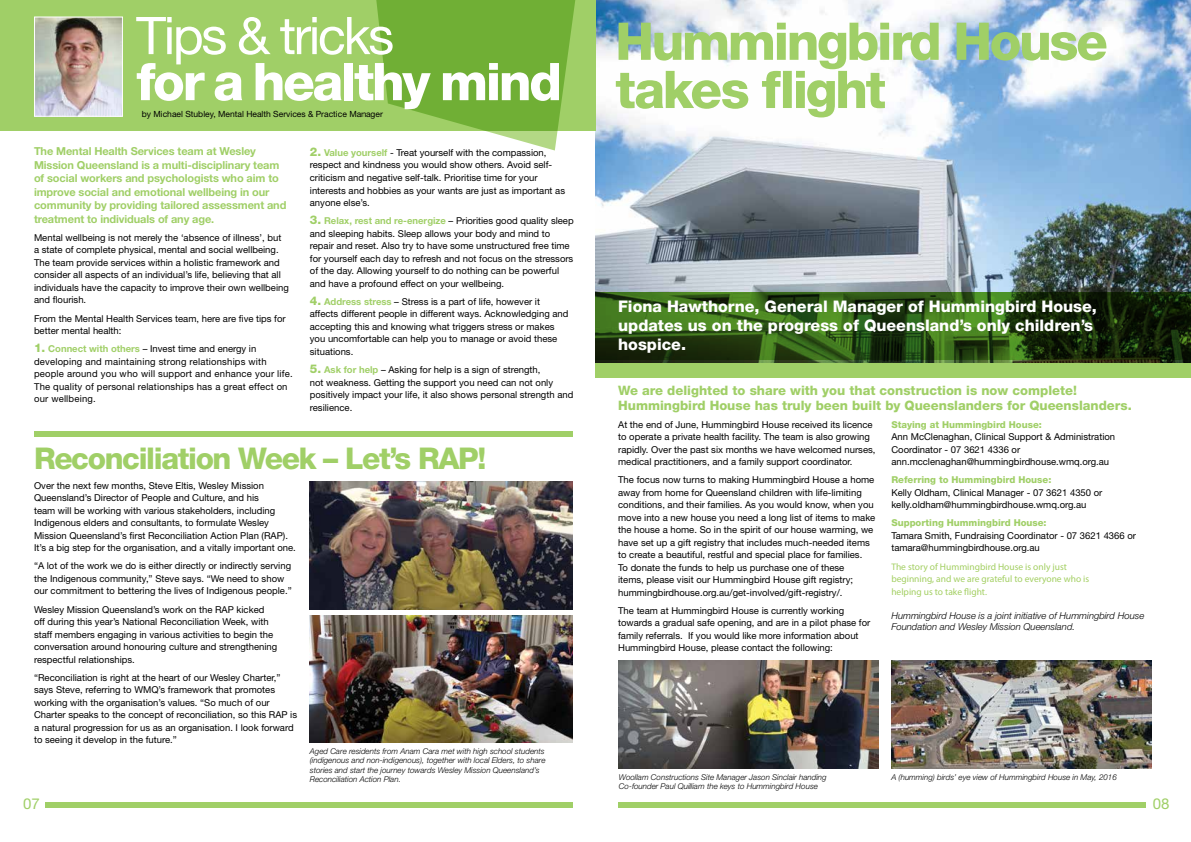
<style>
.page{position:relative;width:1191px;height:842px;background:#fff}
.page>*{position:absolute;margin:0;border:0;box-sizing:border-box;transform-origin:0 0}
.t1{font:800 52px/48.2px "Helvetica Neue LT Std";letter-spacing:-.045em;color:#a0cf67}
.t2{font:800 52px "Helvetica Neue LT Std";letter-spacing:-.045em;color:#fff}
.t3{font:52px "Helvetica Neue LT Std";letter-spacing:-.045em;color:#fff}
.t4{font:800 30px "Helvetica Neue LT Std";letter-spacing:-.045em;color:#a0cf67}
.t5{font:800 16px/19px "Helvetica Neue LT Std";color:#fff}
.t6{font:15px "Helvetica Neue LT Std";color:#a0cf67}
.t7{font:800 13px/15px "Helvetica Neue LT Std";color:#a0cf67}
.t8{font:700 11px/13.5px "Helvetica Neue LT Std";letter-spacing:-.01em;color:#a0cf67}
.t9{font:9.5px/12.5px "Helvetica Neue LT Std";color:#000}
.t10{font:9.5px/12.5px "Helvetica Neue LT Std";letter-spacing:.02em;color:#000}
.t11{font:9.5px/12.5px "Myriad Pro";color:#a3cf62}
.t12{font:italic 300 9.5px/11px "Helvetica Neue LT Std";color:#000}
.t13{font:800 9.5px "Helvetica Neue LT Std";color:#a0cf67}
.t14{font:8.5px "Helvetica Neue LT Std";color:#000}
.t15{font:italic 300 8px/9.2px "Helvetica Neue LT Std";color:#000}
.s1{font-weight:800;font-size:12px;color:#a0cf67}
.s2{font-weight:700;color:#a0cf67}
</style>
<div class="page">
<img style="left:595px;top:0;width:596px;height:292px">
<svg style="left:595px;top:359px;width:596px;height:18px;background:#87af56"></svg>
<div style="left:0;top:0;width:595px;height:130px;background:#a0cf67"></div>
<img style="left:310px;top:615px;width:263px;height:128px">
<img style="left:310px;top:482px;width:263px;height:127px">
<div style="left:34px;top:431px;width:539px;height:6px;background:#a0cf67"></div>
<svg style="left:364px;top:0;width:233px;height:150px"></svg>
<svg style="left:595px;top:292px;width:596px;height:67px;background:#294b13"></svg>
<img style="left:618px;top:660px;width:260px;height:108px">
<img style="left:891px;top:660px;width:260px;height:108px">
<img style="left:36px;top:19px;width:85px;height:96px">
<div style="left:34px;top:17px;width:89px;height:100px;border:1px solid #fff"></div>
<div style="left:45px;top:802px;width:528px;height:6px;background:#a0cf67"></div>
<div style="left:618px;top:802px;width:527px;height:6px;background:#a0cf67"></div>
<h1 class="t3" style="left:136px;top:5px;width:259px">Tips &amp; tricks</h1>
<h1 class="t2" style="left:136px;top:51px;width:427px">for a healthy mind</h1>
<p class="t14" style="left:142px;top:109px;width:243px">by Michael Stubley, Mental Health Services &amp; Practice Manager</p>
<p class="t8" style="left:34px;top:144px;width:254px">The Mental Health Services team at Wesley Mission Queensland is a multi-disciplinary team of social workers and psychologists who aim to improve social and emotional wellbeing in our community by providing tailored assessment and treatment to individuals of any age.</p>
<p class="t9" style="left:34px;top:231px;width:256px">Mental wellbeing is not merely the ‘absence of illness’, but<br>a state of complete physical, mental and social wellbeing.<br>The team provide services within a holistic framework and consider all aspects of an individual’s life, believing that all individuals have the capacity to improve their own wellbeing and flourish.</p>
<p class="t9" style="left:34px;top:312px;width:253px">From the Mental Health Services team, here are five tips for better mental health:</p>
<p class="t10" style="left:34px;top:343px;width:260px"><span class="s1">1.</span> <span class="s2">Connect with others</span> – Invest time and energy in developing and maintaining strong relationships with people around you who will support and enhance your life.<br>The quality of personal relationships has a great effect on our wellbeing.</p>
<p class="t9" style="left:310px;top:146px;width:257px"><span class="s1">2.</span> <span class="s2">Value yourself</span> - Treat yourself with the compassion, respect and kindness you would show others. Avoid self&shy;criticism and negative self-talk. Prioritise time for your interests and hobbies as your wants are just as important as anyone else’s.</p>
<p class="t9" style="left:310px;top:214px;width:265px"><span class="s1">3.</span> <span class="s2">Relax, rest and re-energize</span> – Priorities good quality sleep and sleeping habits. Sleep allows your body and mind to repair and reset. Also try to have some unstructured free time for yourself each day to refresh and not focus on the stressors of the day. Allowing yourself to do nothing can be powerful and have a profound effect on your wellbeing.</p>
<p class="t9" style="left:310px;top:295px;width:260px"><span class="s1">4.</span> <span class="s2">Address stress</span> – Stress is a part of life, however it affects different people in different ways. Acknowledging and accepting this and knowing what triggers stress or makes you uncomfortable can help you to manage or avoid these situations.</p>
<p class="t9" style="left:310px;top:363px;width:265px"><span class="s1">5.</span> <span class="s2">Ask for help</span> – Asking for help is a sign of strength,<br>not weakness. Getting the support you need can not only positively impact your life, it also shows personal strength and resilience.</p>
<h2 class="t4" style="left:34px;top:441px;width:454px">Reconciliation Week – Let’s RAP!</h2>
<p class="t9" style="left:34px;top:479px;width:263px">Over the next few months, Steve Eltis, Wesley Mission Queensland’s Director of People and Culture, and his<br>team will be working with various stakeholders, including Indigenous elders and consultants, to formulate Wesley Mission Queensland’s first Reconciliation Action Plan (RAP).<br>It’s a big step for the organisation, and a vitally important one.</p>
<p class="t9" style="left:34px;top:560px;width:259px">“A lot of the work we do is either directly or indirectly serving the Indigenous community,” Steve says. “We need to show our commitment to bettering the lives of Indigenous people.”</p>
<p class="t9" style="left:34px;top:603px;width:245px">Wesley Mission Queensland’s work on the RAP kicked off during this year’s National Reconciliation Week, with staff members engaging in various activities to begin the conversation around honouring culture and strengthening respectful relationships.</p>
<p class="t9" style="left:34px;top:671px;width:265px">“Reconciliation is right at the heart of our Wesley Charter,” says Steve, referring to WMQ’s framework that promotes working with the organisation’s values. “So much of our Charter speaks to the concept of reconciliation, so this RAP is a natural progression for us as an organisation. I look forward to seeing it develop in the future.”</p>
<p class="t15" style="left:310px;top:747px;width:237px">Aged Care residents from Anam Cara met with high school students (indigenous and non-indigenous), together with local Elders, to share stories and start the journey towards Wesley Mission Queensland’s Reconciliation Action Plan.</p>
<h1 class="t1" style="left:615px;top:17px;width:494px">Hummingbird House takes flight</h1>
<h3 class="t5" style="left:618px;top:297px;width:480px">Fiona Hawthorne, General Manager of Hummingbird House, updates us on the progress of Queensland’s only children’s hospice.</h3>
<h3 class="t7" style="left:618px;top:383px;width:515px">We are delighted to share with you that construction is now complete!<br>Hummingbird House has truly been built by Queenslanders for Queenslanders.</h3>
<p class="t9" style="left:618px;top:418px;width:259px">At the end of June, Hummingbird House received its licence to operate a private health facility. The team is also growing rapidly. Over the past six months we have welcomed nurses, medical practitioners, and a family support coordinator.</p>
<p class="t9" style="left:618px;top:473px;width:259px">The focus now turns to making Hummingbird House a home away from home for Queensland children with life-limiting conditions, and their families. As you would know, when you move into a new house you need a long list of items to make the house a home. So in the spirit of our house warming, we have set up a gift registry that includes much-needed items to create a beautiful, restful and special place for families.<br>To donate the funds to help us purchase one of these<br>items, please visit our Hummingbird House gift registry; hummingbirdhouse.org.au/get-involved/gift-registry/.</p>
<p class="t9" style="left:618px;top:604px;width:254px">The team at Hummingbird House is currently working towards a gradual safe opening, and are in a pilot phase for family referrals. If you would like more information about Hummingbird House, please contact the following:</p>
<p class="t13" style="left:891px;top:418px;width:152px">Staying at Hummingbird House:</p>
<p class="t9" style="left:891px;top:430px;width:225px">Ann McClenaghan, Clinical Support &amp; Administration<br>Coordinator - 07 3621 4336 or ann.mcclenaghan@hummingbirdhouse.wmq.org.au</p>
<p class="t13" style="left:891px;top:474px;width:161px">Referring to Hummingbird House:</p>
<p class="t9" style="left:891px;top:486px;width:213px">Kelly Oldham, Clinical Manager - 07 3621 4350 or kelly.oldham@hummingbirdhouse.wmq.org.au</p>
<p class="t13" style="left:891px;top:517px;width:157px">Supporting Hummingbird House:</p>
<p class="t9" style="left:891px;top:529px;width:246px">Tamara Smith, Fundraising Coordinator - 07 3621 4366 or tamara@hummingbirdhouse.org.au</p>
<p class="t11" style="left:891px;top:560px;width:199px">The story of Hummingbird House is only just beginning, and we are grateful to everyone who is helping us to take flight.</p>
<p class="t12" style="left:891px;top:609px;width:254px">Hummingbird House is a joint initiative of Hummingbird House<br>Foundation and Wesley Mission Queensland.</p>
<p class="t15" style="left:619px;top:772px;width:209px">Woollam Constructions Site Manager Jason Sinclair handing<br>Co-founder Paul Quilliam the keys to Hummingbird House</p>
<p class="t15" style="left:891px;top:772px;width:227px">A (humming) birds’ eye view of Hummingbird House in May, 2016</p>
<h3 class="t6" style="left:23px;top:794px;width:18px">07</h3>
<h3 class="t6" style="left:1152px;top:794px;width:18px">08</h3>
</div>
